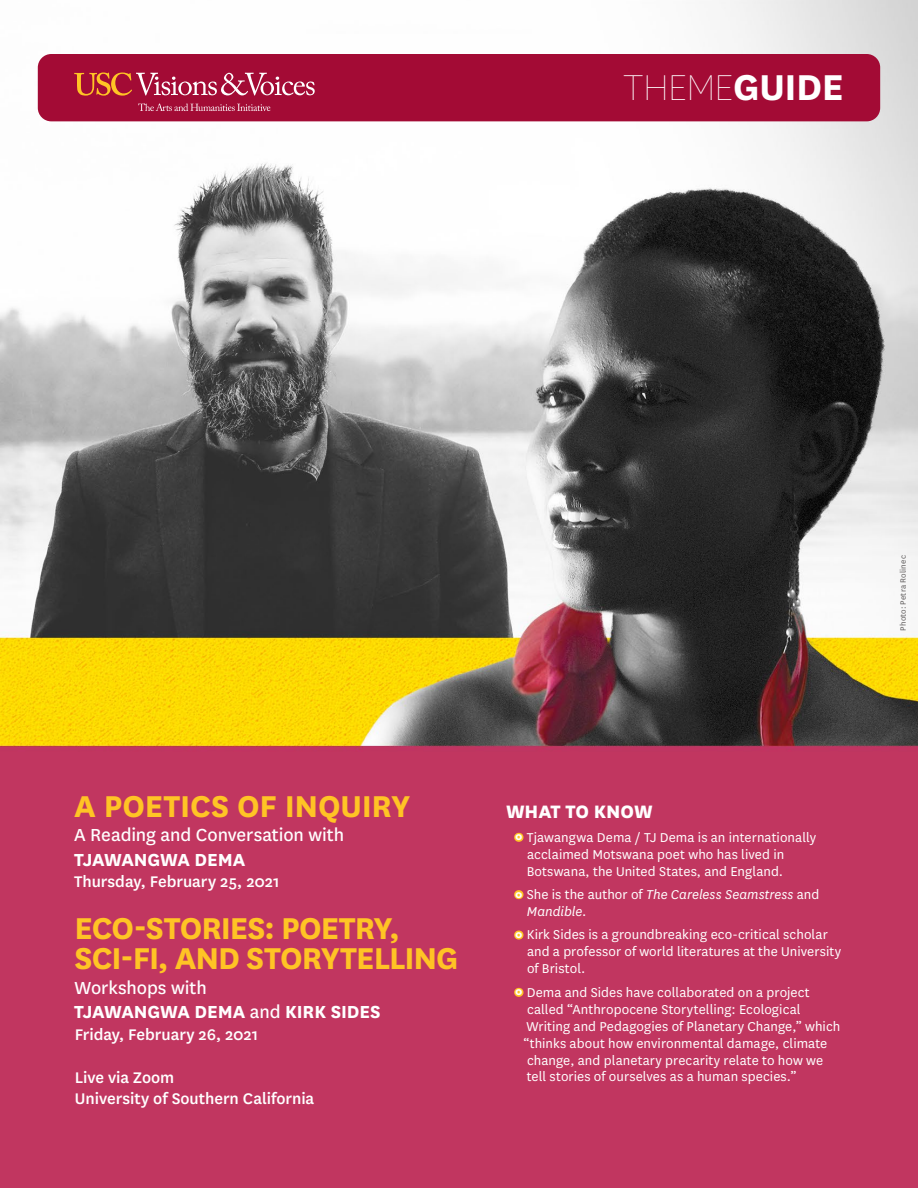
<style>
.page{position:relative;width:918px;height:1188px;background:#fff}
.page>*{position:absolute;margin:0;border:0;box-sizing:border-box;transform-origin:0 0}
.t1{font:100 42px "National";letter-spacing:-.02em;color:#fff}
.t2{font:700 35.25px/30px "National";letter-spacing:-.025em;color:#ffc425}
.t3{font:800 21px "National";letter-spacing:-.005em;color:#fff}
.t4{font:700 20.4px/24.5px "National";letter-spacing:-.01em;color:#fff}
.t5{font:20.4px "National";letter-spacing:-.005em;color:#fff}
.t6{font:500 18px/21.6px "National";letter-spacing:-.005em;color:#fff}
.t7{font:15px/17px "National";letter-spacing:.005em;color:#fff}
.t8{font:italic 15px/17px "National";letter-spacing:.005em;color:#fff}
.t9{font:9px "National";letter-spacing:.02em;color:#5f5c5c}
.s1{font-weight:700}
.s2{font-weight:400}
.s3{font-family:"Neutraface Text";font-weight:700;font-size:13.5px;color:#ffc425}
.s4{font-family:"Neutraface Text";font-weight:700;font-style:normal;font-size:13.5px;color:#ffc425}
.s5{font-style:normal}
</style>
<div class="page">
<img style="left:0;top:0;width:918px;height:1188px">
<div style="left:38px;top:54px;width:842px;height:67px;background:#a30b35;border-radius:14px"></div>
<svg style="left:74px;top:73px;width:241px;height:23px"></svg>
<svg style="left:138px;top:103px;width:133px;height:8px"></svg>
<h1 class="t1" style="left:623px;top:63px;width:222px">THEME<span class="s1">GUIDE</span></h1>
<p class="t9" style="left:897px;top:631px;width:77px;rotate:-90deg">Photo: Petra Rolinec</p>
<h2 class="t2" style="left:74px;top:789px;width:338px">A POETICS OF INQUIRY</h2>
<h3 class="t5" style="left:74px;top:822px;width:272px">A Reading and Conversation with</h3>
<h3 class="t4" style="left:74px;top:846px;width:173px">TJAWANGWA DEMA</h3>
<p class="t6" style="left:74px;top:870px;width:207px">Thursday, February 25, 2021</p>
<h2 class="t2" style="left:74px;top:911px;width:386px">ECO-STORIES: POETRY,<br>SCI-FI, AND STORYTELLING</h2>
<h3 class="t4" style="left:74px;top:974px;width:308px"><span class="s2">Workshops with<br></span>TJAWANGWA DEMA <span class="s2">and</span> KIRK SIDES</h3>
<p class="t6" style="left:75px;top:1022px;width:185px">Friday, February 26, 2021</p>
<p class="t6" style="left:75px;top:1065px;width:241px">Live via Zoom<br>University of Southern California</p>
<h3 class="t3" style="left:506px;top:797px;width:148px">WHAT TO KNOW</h3>
<p class="t7" style="left:527px;top:828px;width:291px;text-indent:-12px"><span class="s3">o</span> Tjawangwa Dema / TJ Dema is an internationally acclaimed Motswana poet who has lived in<br>Botswana, the United States, and England.</p>
<p class="t8" style="left:527px;top:886px;width:294px;text-indent:-12px"><span class="s4">o</span> <span class="s5">She is the author of</span> The Careless Seamstress <span class="s5">and<br></span>Mandible<span class="s5">.</span></p>
<p class="t7" style="left:527px;top:926px;width:316px;text-indent:-12px"><span class="s3">o</span> Kirk Sides is a groundbreaking eco-critical scholar and a professor of world literatures at the University of Bristol.</p>
<p class="t7" style="left:524px;top:983px;width:318px;text-indent:-8px"><span class="s3">o</span> Dema and Sides have collaborated on a project called “Anthropocene Storytelling: Ecological Writing and Pedagogies of Planetary Change,” which “thinks about how environmental damage, climate change, and planetary precarity relate to how we tell stories of ourselves as a human species.”</p>
</div>
